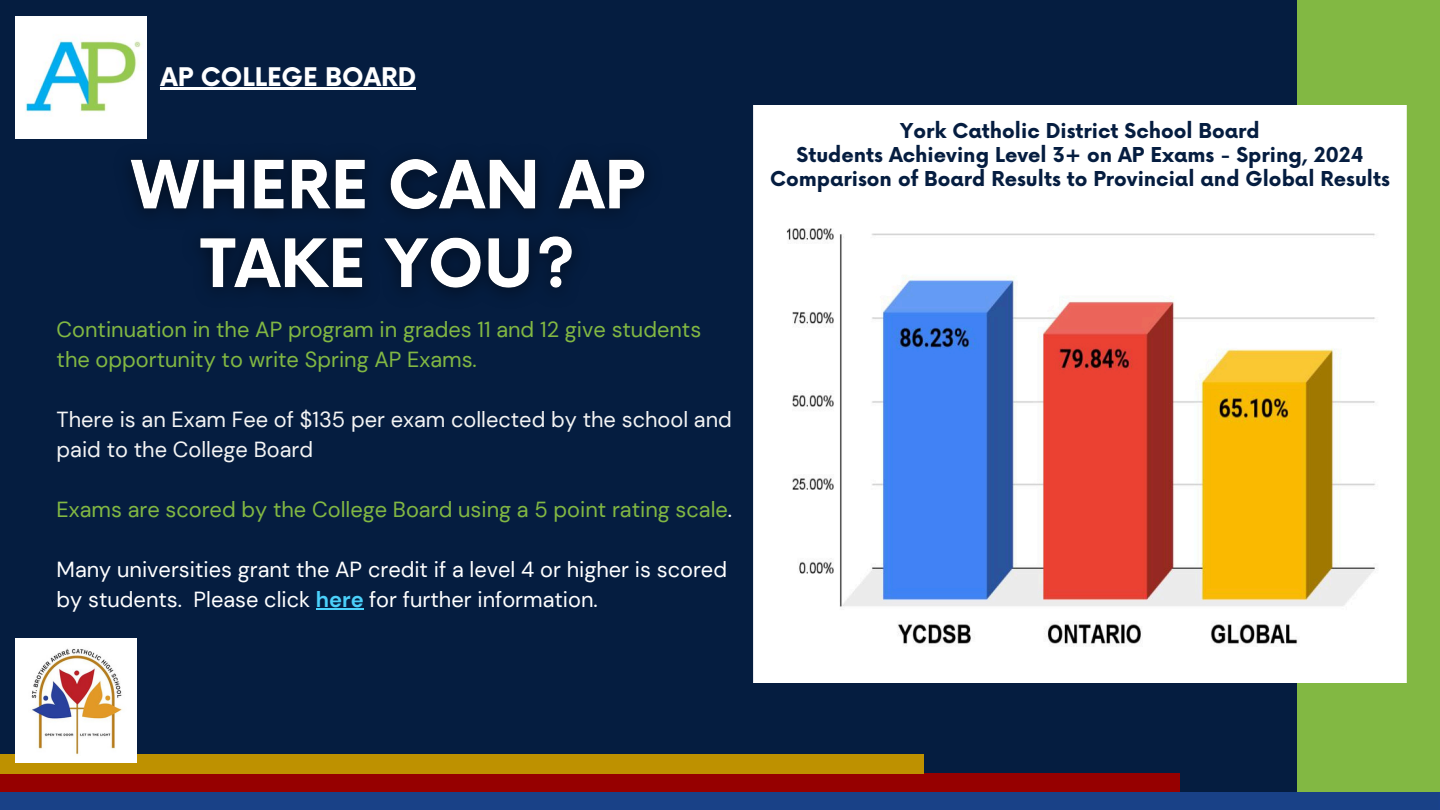
<style>
.page{position:relative;width:1440px;height:810px;background:#051d40}
.page>*{position:absolute;margin:0;border:0;box-sizing:border-box;transform-origin:0 0}
.t1{font:700 25px "Now";color:#fff}
.t2{font:21.8px/30px "DM Sans";color:#82b843}
.t3{font:21.8px/30px "DM Sans";color:#fff}
.t4{font:21.8px/30px "DM Sans";color:#f4f4f4}
.t5{font:700 20px/24px "Now";color:#051d40;text-align:center}
.s1{color:#fff}
.s2{font-weight:700;color:#4bd1fb}
</style>
<div class="page">
<div style="left:0;top:774px;width:1180px;height:18px;background:#960000"></div>
<div style="left:0;top:754px;width:923px;height:20px;background:#be9100"></div>
<img style="left:15px;top:17px;width:132px;height:121px">
<div style="left:1297px;top:0;width:143px;height:801px;background:#82b843"></div>
<div style="left:754px;top:105px;width:652px;height:578px;background:#fff"></div>
<div style="left:0;top:793px;width:1440px;height:17px;background:#194187"></div>
<img style="left:15px;top:638px;width:121px;height:124px">
<img style="left:767px;top:202px;width:627px;height:471px">
<hr style="left:316px;top:608px;width:48px;height:2px;background:#4bd1fb">
<hr style="left:160px;top:87px;width:256px;height:3px;background:#fff">
<img style="left:105px;top:135px;width:541px;height:158px">
<p class="t1" style="left:160px;top:63px;width:257px">AP COLLEGE BOARD</p>
<p class="t5" style="left:770px;top:120px;width:621px">York Catholic District School Board<br>Students Achieving Level 3+ on AP Exams - Spring, 2024<br>Comparison of Board Results to Provincial and Global Results</p>
<p class="t2" style="left:57px;top:314px;width:646px">Continuation in the AP program in grades 11 and 12 give students the opportunity to write Spring AP Exams.</p>
<p class="t4" style="left:57px;top:404px;width:677px">There is an Exam Fee of $135 per exam collected by the school and paid to the College Board</p>
<p class="t2" style="left:57px;top:494px;width:677px">Exams are scored by the College Board using a 5 point rating scale<span class="s1">.</span></p>
<p class="t3" style="left:57px;top:554px;width:672px">Many universities grant the AP credit if a level 4 or higher is scored by students. Please click <span class="s2">here</span> for further information.</p>
</div>
